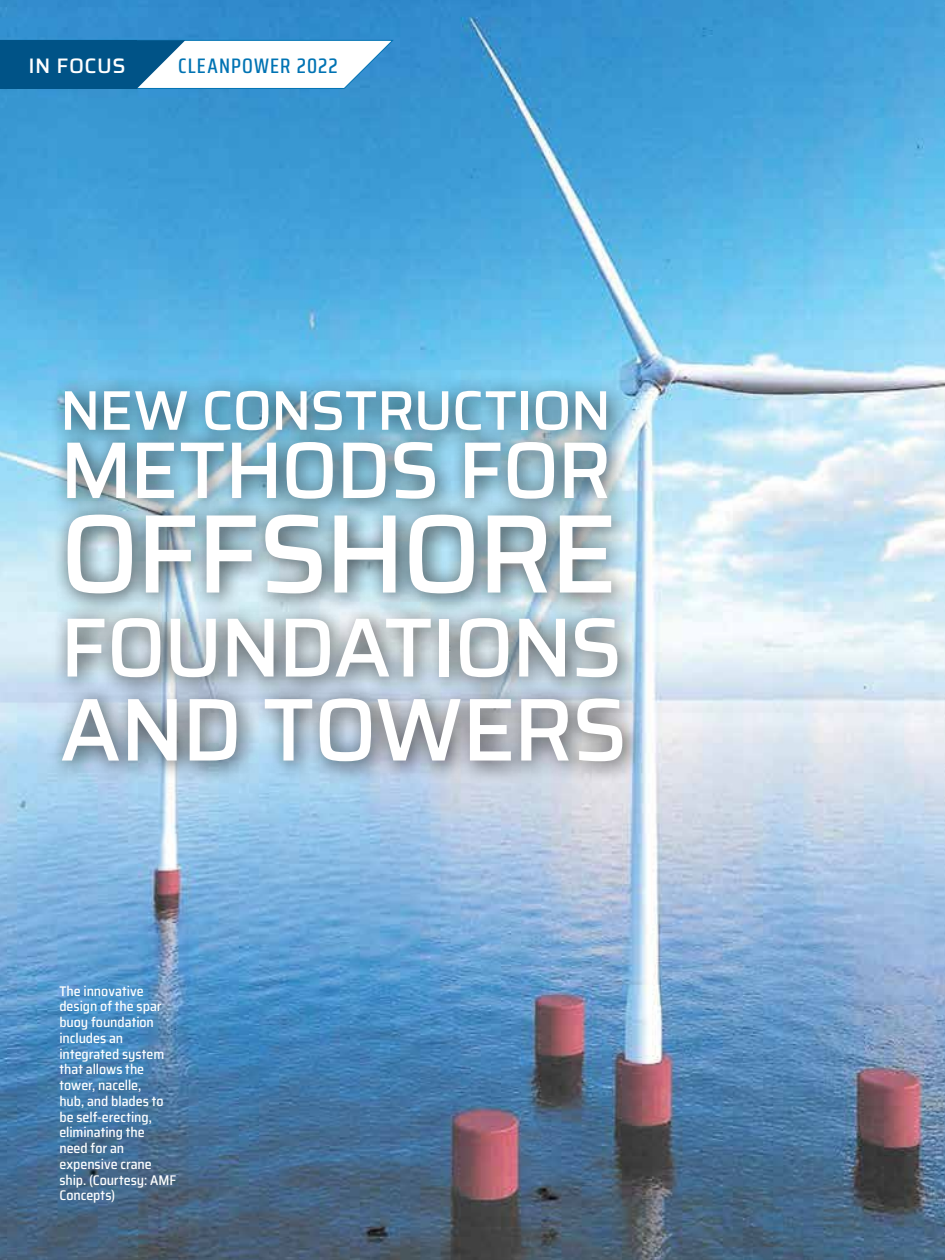
<style>
.page{position:relative;width:945px;height:1260px;background:#fff}
.page>*{position:absolute;margin:0;border:0;box-sizing:border-box;transform-origin:0 0}
.t1{font:500 112px "Saira";letter-spacing:-.035em;color:#fff}
.t2{font:500 89.25px "Saira";letter-spacing:-.02em;color:#fff}
.t3{font:500 84px "Saira";letter-spacing:-.03em;color:#fff}
.t4{font:500 80.5px "Saira";letter-spacing:-.025em;color:#fff}
.t5{font:500 56px "Saira";letter-spacing:-.02em;color:#fff}
.t6{font:500 21px "Saira Condensed";letter-spacing:.055em;color:#0073b3}
.t7{font:500 21px "Saira";letter-spacing:.025em;color:#fff}
.t8{font:500 semi-condensed 14px/15.8px "Saira";letter-spacing:-.005em;color:#fff}
</style>
<div class="page">
<img style="left:0;top:0;width:945px;height:1260px">
<div style="left:48px;top:375px;width:597px;height:409px;background:#000;opacity:.75"></div>
<svg style="left:0;top:39px;width:395px;height:50px"></svg>
<h3 class="t7" style="left:29px;top:50px;width:98px">IN FOCUS</h3>
<h3 class="t6" style="left:178px;top:50px;width:161px">CLEANPOWER 2022</h3>
<h3 class="t5" style="left:60px;top:368px;width:553px">NEW CONSTRUCTION</h3>
<h3 class="t4" style="left:60px;top:409px;width:554px">METHODS FOR</h3>
<h1 class="t1" style="left:60px;top:468px;width:559px">OFFSHORE</h1>
<h3 class="t3" style="left:60px;top:583px;width:564px">FOUNDATIONS</h3>
<h2 class="t2" style="left:60px;top:662px;width:569px">AND TOWERS</h2>
<p class="t8" style="left:59px;top:983px;width:118px">The innovative design of the spar buoy foundation includes an integrated system that allows the tower, nacelle,<br>hub, and blades to be self-erecting, eliminating the need for an expensive crane ship. (Courtesy: AMF<br>Concepts)</p>
</div>
